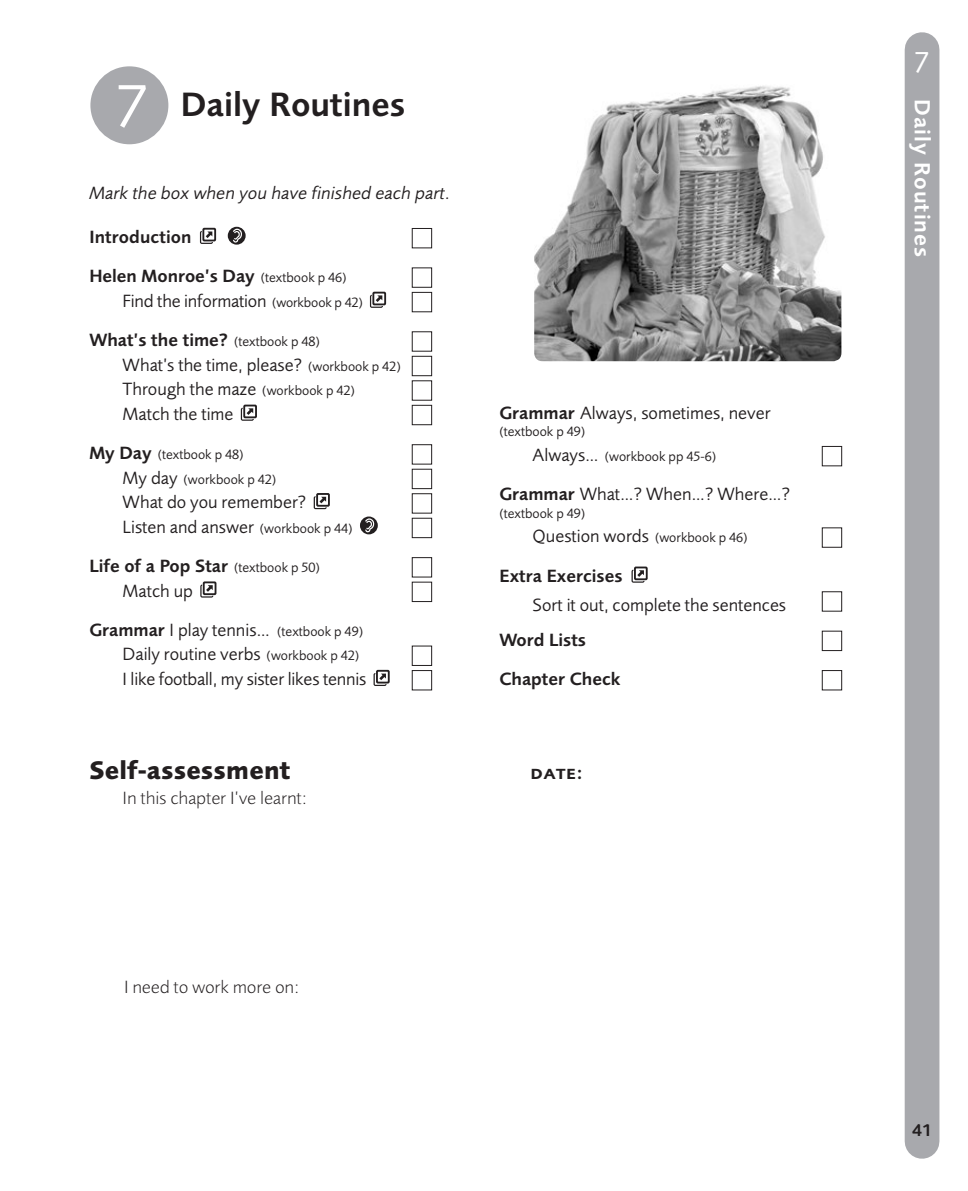
<style>
.page{position:relative;width:968px;height:1191px;background:#fff}
.page>*{position:absolute;margin:0;border:0;box-sizing:border-box;transform-origin:0 0}
.t1{font:600 35px "Foundry Sans";color:#231f20}
.t2{font:31.5px "Foundry Sans Expert";color:#fff}
.t3{font:700 26.25px "Foundry Sans";letter-spacing:.01em;color:#231f20}
.t4{font:600 22.75px "Foundry Sans";letter-spacing:.04em;color:#fff}
.t5{font:600 19.25px "Foundry Sans Expert";color:#231f20}
.t6{font:18.38px/24.5px "Foundry Sans";color:#231f20}
.t7{font:600 18.38px/39.4px "Foundry Sans";color:#231f20}
.t8{font:300 18.38px "Foundry Sans";color:#231f20}
.t9{font:italic 18.38px "Foundry Sans";letter-spacing:.01em;color:#231f20}
.t10{font:600 17.5px "Foundry Sans";color:#231f20}
.t11{font:14px/24.5px "Foundry Sans";color:#231f20}
.s1{font-weight:400;font-size:63px;color:#fff}
.s2{font-weight:400;font-size:14px}
.s3{font-size:18.38px}
.s4{font-weight:600;font-size:18.38px}
.s5{font-size:14px}
.s6{font-weight:400}
.s7{font-weight:600}
</style>
<div class="page">
<div style="left:904px;top:50px;width:35px;height:1091px;background:#a8a9ad"></div>
<svg style="left:200px;top:228px;width:16px;height:16px"></svg>
<svg style="left:228px;top:227px;width:17px;height:18px"></svg>
<div style="left:412px;top:228px;width:20px;height:20px;border:1px solid #231f20"></div>
<div style="left:412px;top:268px;width:20px;height:19px;border:1px solid #231f20"></div>
<svg style="left:370px;top:292px;width:16px;height:16px"></svg>
<div style="left:412px;top:292px;width:20px;height:20px;border:1px solid #231f20"></div>
<div style="left:412px;top:331px;width:20px;height:20px;border:1px solid #231f20"></div>
<div style="left:412px;top:356px;width:20px;height:20px;border:1px solid #231f20"></div>
<div style="left:412px;top:380px;width:20px;height:20px;border:1px solid #231f20"></div>
<svg style="left:241px;top:404px;width:16px;height:17px"></svg>
<div style="left:412px;top:405px;width:20px;height:20px;border:1px solid #231f20"></div>
<div style="left:412px;top:444px;width:20px;height:20px;border:1px solid #231f20"></div>
<div style="left:412px;top:469px;width:20px;height:20px;border:1px solid #231f20"></div>
<svg style="left:313px;top:493px;width:17px;height:16px"></svg>
<div style="left:412px;top:493px;width:20px;height:20px;border:1px solid #231f20"></div>
<svg style="left:360px;top:516px;width:18px;height:18px"></svg>
<div style="left:412px;top:518px;width:20px;height:20px;border:1px solid #231f20"></div>
<div style="left:412px;top:557px;width:20px;height:20px;border:1px solid #231f20"></div>
<svg style="left:200px;top:581px;width:16px;height:16px"></svg>
<div style="left:412px;top:582px;width:20px;height:20px;border:1px solid #231f20"></div>
<div style="left:412px;top:646px;width:20px;height:19px;border:1px solid #231f20"></div>
<svg style="left:373px;top:670px;width:16px;height:16px"></svg>
<div style="left:412px;top:670px;width:20px;height:20px;border:1px solid #231f20"></div>
<div style="left:90px;top:66px;width:78px;height:78px;background:#a8a9ad;border-radius:50%"></div>
<div style="left:821px;top:446px;width:20px;height:20px;border:1px solid #231f20"></div>
<svg style="left:631px;top:566px;width:16px;height:16px"></svg>
<div style="left:821px;top:591px;width:20px;height:20px;border:1px solid #231f20"></div>
<div style="left:821px;top:631px;width:20px;height:20px;border:1px solid #231f20"></div>
<div style="left:821px;top:670px;width:20px;height:20px;border:1px solid #231f20"></div>
<img style="left:534px;top:86px;width:307px;height:275px">
<h1 class="t1" style="left:116px;top:84px;width:291px"><span class="s1">7</span> Daily Routines</h1>
<p class="t9" style="left:89px;top:182px;width:363px">Mark the box when you have finished each part.</p>
<p class="t7" style="left:89px;top:217px;width:259px">Introduction<br>Helen Monroe’s Day <span class="s2">(textbook p 46)</span></p>
<p class="t11" style="left:89px;top:282px;width:275px;line-height:39.4px;text-indent:33px"><span class="s3">Find the information</span> (workbook p 42)<br><span class="s4">What’s the time?</span> (textbook p 48)</p>
<p class="t6" style="left:123px;top:352px;width:279px">What’s the time, please? <span class="s5">(workbook p 42)<br></span>Through the maze <span class="s5">(workbook p 42)<br></span>Match the time</p>
<p class="t11" style="left:123px;top:442px;width:155px;text-indent:-33px"><span class="s4">My Day</span> (textbook p 48)<br><span class="s3">My day</span> (workbook p 42)</p>
<p class="t6" style="left:123px;top:489px;width:231px">What do you remember?<br>Listen and answer <span class="s5">(workbook p 44)</span></p>
<p class="t7" style="left:123px;top:553px;width:199px;line-height:24.5px;text-indent:-33px">Life of a Pop Star <span class="s2">(textbook p 50)<br></span><span class="s6">Match up</span></p>
<p class="t11" style="left:89px;top:619px;width:275px"><span class="s4">Grammar</span> <span class="s3">I play tennis…</span> (textbook p 49)</p>
<p class="t6" style="left:123px;top:642px;width:245px">Daily routine verbs <span class="s5">(workbook p 42)<br></span>I like football, my sister likes tennis</p>
<p class="t6" style="left:499px;top:400px;width:273px"><span class="s7">Grammar</span> Always, sometimes, never</p>
<p class="t11" style="left:532px;top:419px;width:185px;text-indent:-33px">(textbook p 49)<br><span class="s3">Always…</span> (workbook pp 45-6)</p>
<p class="t6" style="left:499px;top:482px;width:292px"><span class="s7">Grammar</span> What…? When…? Where…?</p>
<p class="t11" style="left:499px;top:501px;width:87px">(textbook p 49)</p>
<p class="t7" style="left:499px;top:516px;width:250px;text-indent:33px"><span class="s6">Question words</span> <span class="s2">(workbook p 46)<br></span>Extra Exercises</p>
<p class="t6" style="left:532px;top:593px;width:255px">Sort it out, complete the sentences</p>
<p class="t7" style="left:499px;top:619px;width:123px">Word Lists<br>Chapter Check</p>
<h3 class="t3" style="left:89px;top:755px;width:203px">Self-assessment</h3>
<p class="t5" style="left:530px;top:761px;width:54px">date:</p>
<p class="t8" style="left:123px;top:786px;width:186px">In this chapter I’ve learnt:</p>
<p class="t8" style="left:124px;top:975px;width:177px">I need to work more on:</p>
<h2 class="t2" style="left:915px;top:39px;width:15px">7</h2>
<p class="t4" style="left:935px;top:99px;width:159px;rotate:90deg">Daily Routines</p>
<p class="t10" style="left:912px;top:1120px;width:22px">41</p>
</div>
